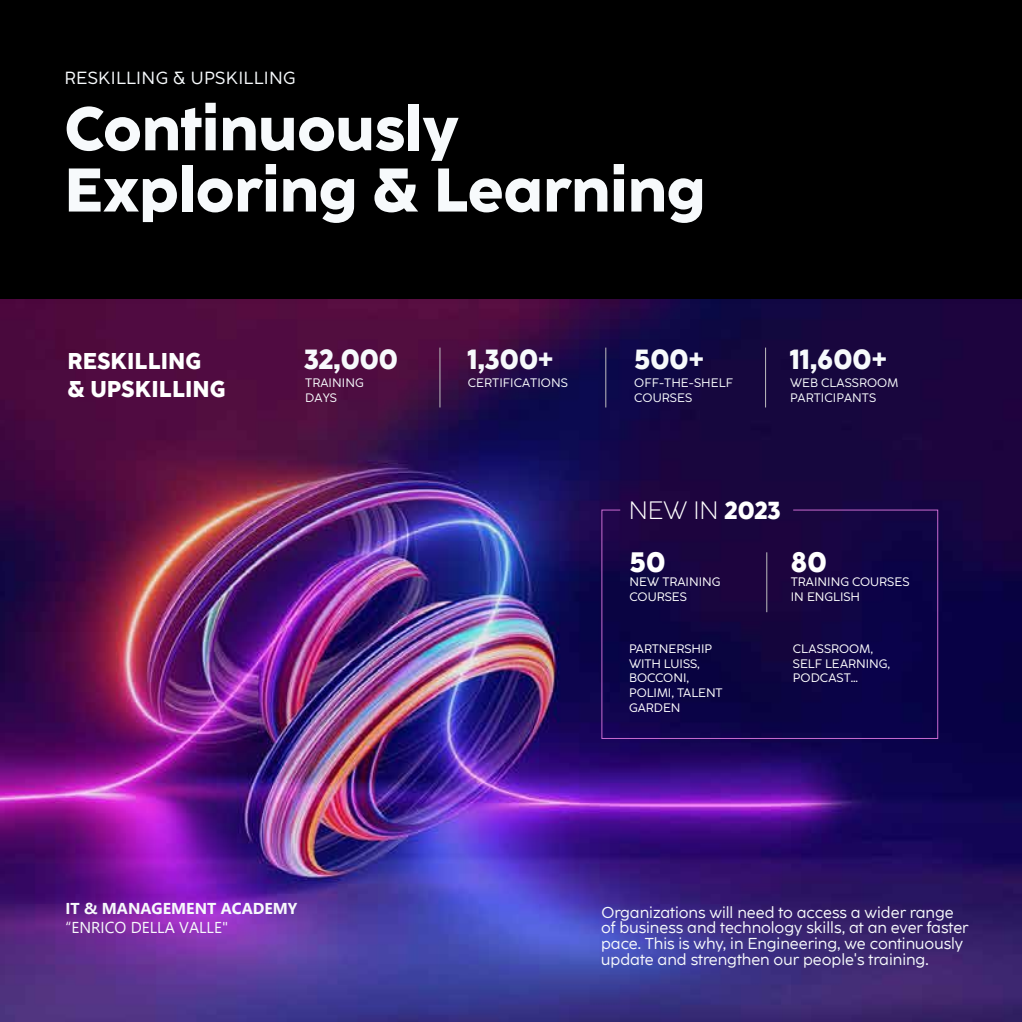
<style>
.page{position:relative;width:1022px;height:1022px;background:#fff}
.page>*{position:absolute;margin:0;border:0;box-sizing:border-box;transform-origin:0 0}
.t1{font:800 61.25px/61.2px "Coco Eng";color:#f7fafc}
.t2{font:800 28px "Coco Eng";color:#fff}
.t3{font:800 27.65px "Coco Eng";color:#f7fafc}
.t4{font:300 24.5px "Coco Eng";color:#fff}
.t5{font:800 22.75px "Coco Eng";color:#fff}
.t6{font:17.5px "Coco Eng";letter-spacing:.02em;color:#f7fafc}
.t7{font:15.75px/15.8px "Coco Eng";color:#f7fafc}
.t8{font:700 15.75px "Segoe UI";color:#f7fafc}
.t9{font:15.75px "Segoe UI";color:#f7fafc}
.t10{font:12.25px/14.7px "Coco Eng";color:#fff}
.t11{font:12.25px/14.7px "Coco Eng";letter-spacing:.005em;color:#f7fafc}
.s1{font-weight:800}
</style>
<div class="page">
<div style="left:0;top:0;width:1022px;height:303px;background:#000"></div>
<img style="left:0;top:299px;width:1022px;height:723px">
<hr style="left:440px;top:348px;width:1px;height:59px;background:#bfbfbf">
<hr style="left:605px;top:348px;width:1px;height:59px;background:#bfbfbf">
<hr style="left:765px;top:348px;width:1px;height:59px;background:#bfbfbf">
<svg style="left:601px;top:509px;width:338px;height:230px;background:#120545"></svg>
<p class="t6" style="left:64px;top:66px;width:233px">RESKILLING &amp; UPSKILLING</p>
<h1 class="t1" style="left:64px;top:94px;width:643px">Continuously<br>Exploring &amp; Learning</h1>
<h3 class="t3" style="left:304px;top:339px;width:95px">32,000</h3>
<h3 class="t5" style="left:68px;top:345px;width:135px">RESKILLING</h3>
<h3 class="t3" style="left:790px;top:339px;width:98px">11,600+</h3>
<h3 class="t5" style="left:68px;top:372px;width:159px">&amp; UPSKILLING</h3>
<h3 class="t3" style="left:468px;top:339px;width:87px">1,300+</h3>
<h3 class="t3" style="left:634px;top:339px;width:71px">500+</h3>
<p class="t11" style="left:305px;top:375px;width:60px">TRAINING<br>DAYS</p>
<p class="t11" style="left:468px;top:375px;width:102px">CERTIFICATIONS</p>
<p class="t11" style="left:634px;top:375px;width:100px">OFF-THE-SHELF<br>COURSES</p>
<p class="t11" style="left:790px;top:375px;width:110px">WEB CLASSROOM<br>PARTICIPANTS</p>
<h3 class="t4" style="left:629px;top:495px;width:154px">NEW IN <span class="s1">2023</span></h3>
<h2 class="t2" style="left:630px;top:541px;width:37px">50</h2>
<p class="t10" style="left:630px;top:574px;width:92px">NEW TRAINING<br>COURSES</p>
<h2 class="t2" style="left:791px;top:541px;width:37px">80</h2>
<p class="t10" style="left:791px;top:574px;width:120px">TRAINING COURSES<br>IN ENGLISH</p>
<p class="t8" style="left:65px;top:893px;width:233px">IT &amp; MANAGEMENT ACADEMY</p>
<p class="t9" style="left:65px;top:912px;width:164px">“ENRICO DELLA VALLE"</p>
<p class="t10" style="left:629px;top:641px;width:95px">PARTNERSHIP<br>WITH LUISS,<br>BOCCONI,<br>POLIMI, TALENT<br>GARDEN</p>
<p class="t10" style="left:793px;top:641px;width:99px">CLASSROOM,<br>SELF LEARNING,<br>PODCAST…</p>
<p class="t7" style="left:601px;top:903px;width:369px">Organizations will need to access a wider range of business and technology skills, at an ever faster pace. This is why, in Engineering, we continuously update and strengthen our people's training.</p>
</div>
